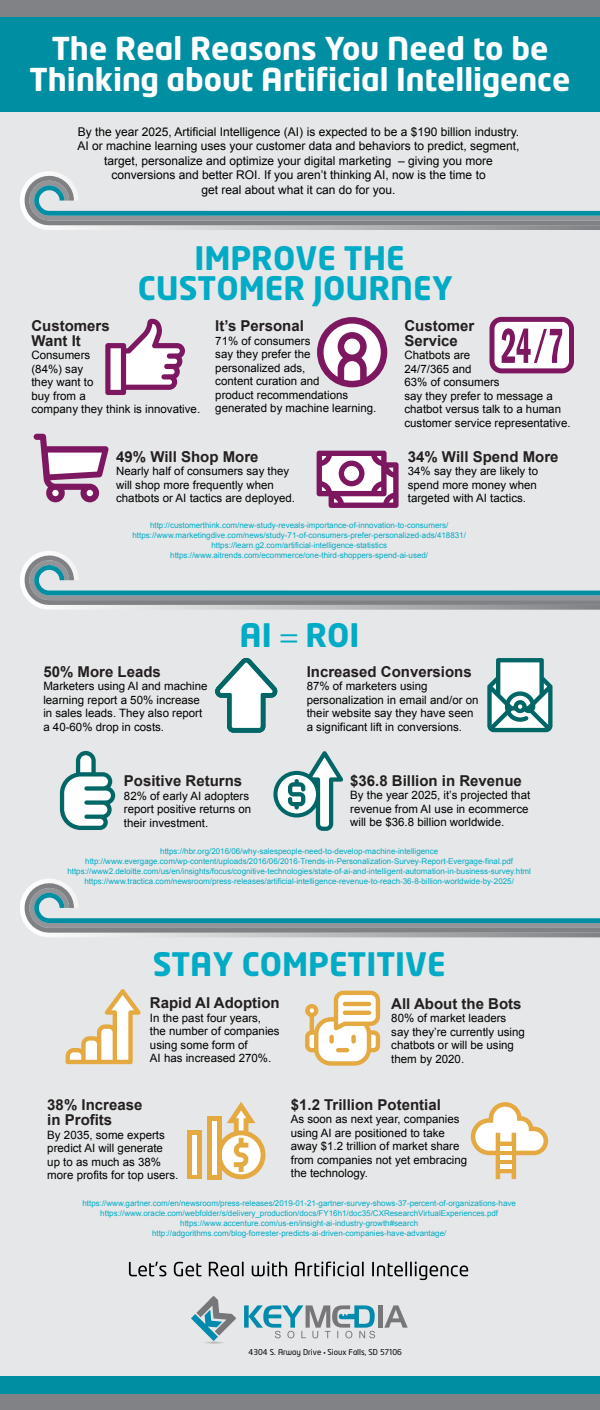
<style>
.page{position:relative;width:600px;height:1410px;background:#e6e7e8}
.page>*{position:absolute;margin:0;border:0;box-sizing:border-box;transform-origin:0 0}
.t1{font:700 32px/30px "Neo Tech";color:#00abc5;text-align:center}
.t2{font:700 31.2px/31.2px "Neo Tech";color:#fff;text-align:center}
.t3{font:700 15px/15px "Arial";color:#231f20}
.t4{font:12px/14.4px "Arial";color:#000;text-align:center}
.t5{font:11.5px/13.5px "Arial";color:#000}
.t6{font:8px/10px "Arial";color:#00abc5;text-align:center}
.t7{font:8px "Neo Tech";color:#000}
.s1{font-family:"Myriad Pro";font-weight:400}
.s2{font-family:"Myriad Pro"}
</style>
<div class="page">
<div style="left:0;top:8px;width:600px;height:104px;background:#008ea3"></div>
<div style="left:0;top:0;width:600px;height:17px;background:#818286"></div>
<div style="left:0;top:1393px;width:600px;height:17px;background:#818286"></div>
<div style="left:0;top:1376px;width:600px;height:17px;background:#008ea3"></div>
<svg style="left:105px;top:319px;width:80px;height:76px"></svg>
<div style="left:317px;top:317px;width:70px;height:70px;background:#7c1760;border-radius:50%"></div>
<svg style="left:324px;top:324px;width:57px;height:57px"></svg>
<div style="left:344px;top:339px;width:16px;height:16px;background:#fff;border-radius:50%"></div>
<svg style="left:34px;top:433px;width:75px;height:69px"></svg>
<svg style="left:317px;top:451px;width:82px;height:57px;background:#b883aa"></svg>
<svg style="left:20px;top:171px;width:580px;height:59px"></svg>
<svg style="left:24px;top:175px;width:576px;height:50px"></svg>
<svg style="left:20px;top:551px;width:580px;height:59px"></svg>
<svg style="left:24px;top:555px;width:576px;height:50px"></svg>
<svg style="left:20px;top:879px;width:580px;height:58px"></svg>
<svg style="left:24px;top:883px;width:576px;height:50px"></svg>
<svg style="left:66px;top:989px;width:75px;height:75px"></svg>
<svg style="left:305px;top:990px;width:75px;height:76px"></svg>
<div style="left:343px;top:1010px;width:28px;height:5px;background:#e5a941;border-radius:2px"></div>
<hr style="left:336px;top:1048px;width:13px;height:4px;background:#e5a941;border-radius:2px">
<svg style="left:214px;top:1101px;width:52px;height:79px"></svg>
<div style="left:187px;top:1130px;width:15px;height:49px;background:#e5a941"></div>
<div style="left:192px;top:1135px;width:5px;height:39px;background:#fff"></div>
<div style="left:207px;top:1116px;width:15px;height:63px;background:#e5a941"></div>
<div style="left:212px;top:1121px;width:5px;height:53px;background:#fff"></div>
<svg style="left:471px;top:1102px;width:77px;height:77px"></svg>
<svg style="left:487px;top:658px;width:66px;height:74px;background:#93bdbd"></svg>
<svg style="left:215px;top:658px;width:62px;height:75px"></svg>
<svg style="left:60px;top:751px;width:55px;height:79px"></svg>
<svg style="left:273px;top:771px;width:47px;height:46px"></svg>
<div style="left:278px;top:775px;width:38px;height:38px;background:#fff;border-radius:50%"></div>
<svg style="left:288px;top:751px;width:55px;height:80px"></svg>
<div style="left:490px;top:317px;width:84px;height:56px;background:#7c1760;border-radius:12px"></div>
<div style="left:494px;top:322px;width:75px;height:46px;background:#fff;border-radius:7px"></div>
<svg style="left:502px;top:328px;width:60px;height:35px"></svg>
<svg style="left:129px;top:1262px;width:37px;height:14px"></svg>
<svg style="left:174px;top:1262px;width:28px;height:14px"></svg>
<svg style="left:209px;top:1262px;width:35px;height:14px"></svg>
<svg style="left:252px;top:1261px;width:35px;height:15px"></svg>
<svg style="left:295px;top:1261px;width:69px;height:15px"></svg>
<svg style="left:372px;top:1261px;width:96px;height:19px"></svg>
<hr style="left:378px;top:1305px;width:4px;height:22px;background:#77777a">
<svg style="left:384px;top:1305px;width:24px;height:22px"></svg>
<svg style="left:244px;top:1305px;width:131px;height:33px"></svg>
<svg style="left:191px;top:1295px;width:45px;height:49px"></svg>
<h2 class="t2" style="left:30px;top:36px;width:542px">The Real Reasons You Need to be<br>Thinking about Artificial Intelligence</h2>
<p class="t4" style="left:77px;top:125px;width:444px">By the year 2025, Artificial Intelligence (AI) is expected to be a $190 billion industry.<br>AI or machine learning uses your customer data and behaviors to predict, segment, target, personalize and optimize your digital marketing – giving you more conversions and better ROI. If you aren’t thinking AI, now is the time to<br>get real about what it can do for you.</p>
<h1 class="t1" style="left:138px;top:245px;width:317px">IMPROVE THE<br>CUSTOMER JOURNEY</h1>
<h3 class="t3" style="left:31px;top:318px;width:80px">Customers<br>Want It</h3>
<p class="t5" style="left:31px;top:348px;width:170px">Consumers<br>(84%) say<br>they want to<br>buy from a<br>company they think is innovative.</p>
<h3 class="t3" style="left:215px;top:319px;width:90px">It’s Personal</h3>
<p class="t5" style="left:215px;top:334px;width:163px">71% of consumers<br>say they prefer the personalized ads,<br>content curation and<br>product recommendations generated by machine learning.</p>
<h3 class="t3" style="left:116px;top:449px;width:144px">49% Will Shop More</h3>
<p class="t5" style="left:116px;top:465px;width:180px">Nearly half of consumers say they will shop more frequently when chatbots or AI tactics are deployed.</p>
<h3 class="t3" style="left:404px;top:318px;width:72px">Customer<br>Service</h3>
<p class="t5" style="left:404px;top:348px;width:168px">Chatbots are<br>24/7/365 and<br>63% of consumers<br>say they prefer to message a chatbot versus talk to a human customer service representative.</p>
<h3 class="t3" style="left:408px;top:449px;width:152px">34% Will Spend More</h3>
<p class="t5" style="left:408px;top:465px;width:132px;text-align:justify">34% say they are likely to spend more money when targeted with AI tactics.</p>
<p class="t6" style="left:133px;top:521px;width:335px">http://customerthink.com/new-study-reveals-importance-of-innovation-to-consumers/ https://www.marketingdive.com/news/study-71-of-consumers-prefer-personalized-ads/418831/ https://learn.g2.com/artificial-intelligence-statistics https://www.aitrends.com/ecommerce/one-third-shoppers-spend-ai-used/</p>
<h3 class="t3" style="left:43px;top:664px;width:119px">50% More Leads</h3>
<p class="t5" style="left:43px;top:679px;width:166px">Marketers using AI and machine learning report a 50% increase in sales leads. They also report a 40-60% drop in costs.</p>
<h1 class="t1" style="left:239px;top:623px;width:122px">AI <span class="s1">=</span> ROI</h1>
<h3 class="t3" style="left:307px;top:664px;width:167px">Increased Conversions</h3>
<p class="t5" style="left:307px;top:679px;width:173px">87% of marketers using personalization in email and/or on their website say they have seen a significant lift in conversions.</p>
<h3 class="t3" style="left:124px;top:774px;width:120px">Positive Returns</h3>
<p class="t5" style="left:124px;top:789px;width:129px">82% of early AI adopters report positive returns on their investment.</p>
<h3 class="t3" style="left:350px;top:773px;width:173px">$36.8 Billion in Revenue</h3>
<p class="t5" style="left:350px;top:789px;width:182px">By the year 2025, it’s projected that revenue from AI use in ecommerce will be $36.8 billion worldwide.</p>
<p class="t6" style="left:67px;top:846px;width:465px">https://hbr.org/2016/06/why-salespeople-need-to-develop-machine-intelligence http://www.evergage.com/wp-content/uploads/2016/06/2016-Trends-in-Personalization-Survey-Report-Evergage-final.pdf https://www2.deloitte.com/us/en/insights/focus/cognitive-technologies/state-of-ai-and-intelligent-automation-in-business-survey.html https://www.tractica.com/newsroom/press-releases/artificial-intelligence-revenue-to-reach-36-8-billion-worldwide-by-2025/</p>
<h1 class="t1" style="left:153px;top:952px;width:294px">STAY COMPETITIVE</h1>
<h3 class="t3" style="left:150px;top:996px;width:131px">Rapid AI Adoption</h3>
<p class="t5" style="left:150px;top:1011px;width:131px">In the past four years, the number of companies using some form of<br>AI has increased 270%.</p>
<h3 class="t3" style="left:391px;top:996px;width:132px">All About the Bots</h3>
<p class="t5" style="left:391px;top:1011px;width:135px">80% of market leaders say they’re currently using chatbots or will be using them by 2020.</p>
<h3 class="t3" style="left:291px;top:1097px;width:152px">$1.2 Trillion Potential</h3>
<p class="t5" style="left:291px;top:1113px;width:178px">As soon as next year, companies using AI are positioned to take away $1.2 trillion of market share from companies not yet embracing the technology.</p>
<p class="t6" style="left:82px;top:1198px;width:435px">https://www.gartner.com/en/newsroom/press-releases/2019-01-21-gartner-survey-shows-37-percent-of-organizations-have https://www.oracle.com/webfolder/s/delivery_production/docs/FY16h1/doc35/CXResearchVirtualExperiences.pdf https://www.accenture.com/us-en/insight-ai-industry-growth#search http://adgorithms.com/blog-forrester-predicts-ai-driven-companies-have-advantage/</p>
<h3 class="t3" style="left:47px;top:1098px;width:97px">38% Increase in Profits</h3>
<p class="t5" style="left:47px;top:1128px;width:133px">By 2035, some experts predict AI will generate up to as much as 38% more profits for top users.</p>
<p class="t7" style="left:249px;top:1348px;width:155px">4304 S. Arway Drive <span class="s2">•</span> Sioux Falls, SD 57106</p>
</div>
